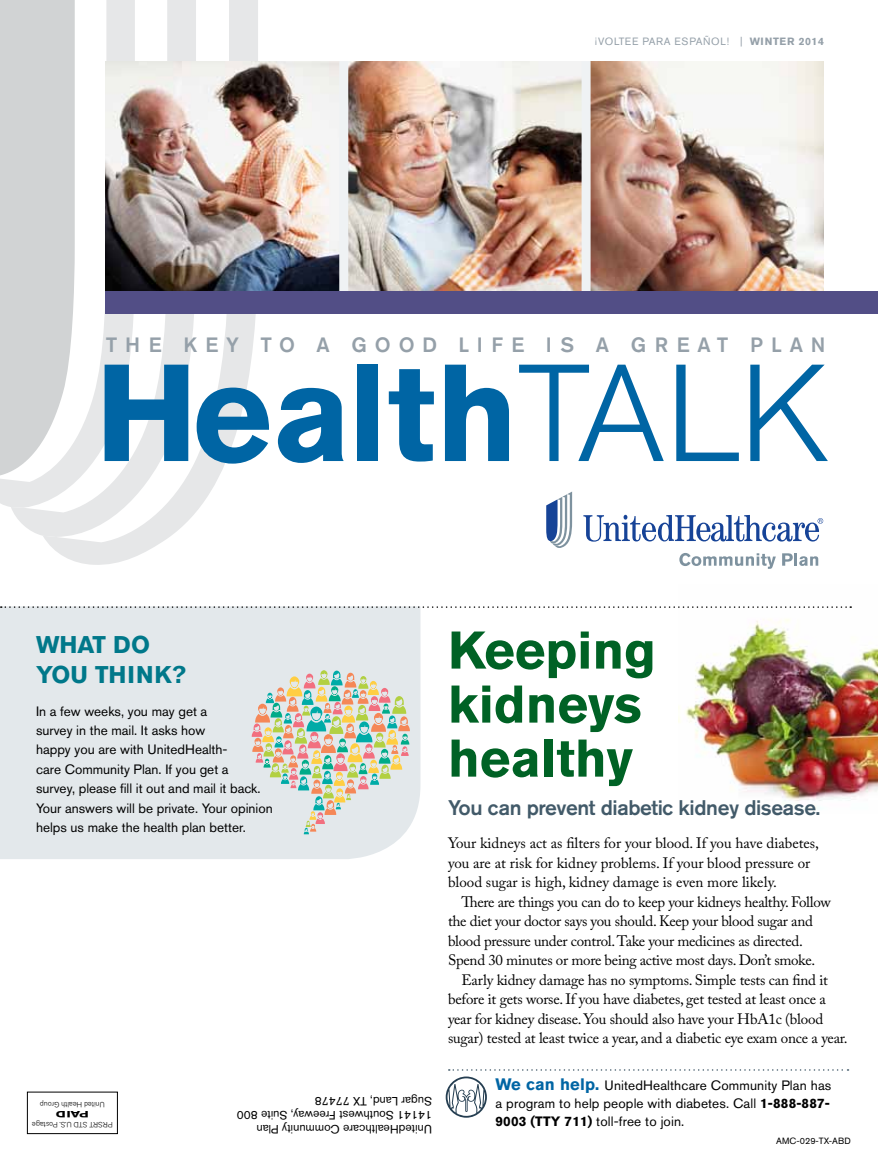
<style>
.page{position:relative;width:878px;height:1161px;background:#fff}
.page>*{position:absolute;margin:0;border:0;box-sizing:border-box;transform-origin:0 0}
.t1{font:700 136.5px "Akzidenz Grotesk BE";color:#0065a4}
.t2{font:700 52.5px/54px "Akzidenz Grotesk BE";color:#006225}
.t3{font:700 24px/30px "Akzidenz Grotesk BE";color:#00788a}
.t4{font:500 21px "Akzidenz Grotesk BE";letter-spacing:-.02em;color:#425a69}
.t5{font:500 20.55px "Akzidenz Grotesk BE";letter-spacing:.39em;color:#95a0a9}
.t6{font:15px/19.5px "Adobe Caslon Pro";letter-spacing:-.015em;color:#000}
.t7{font:13.5px/19.5px "Akzidenz Grotesk BE";color:#000}
.t8{font:12px/14.2px "Akzidenz Grotesk BE";color:#000}
.t9{font:10.5px "Akzidenz Grotesk BE";letter-spacing:.07em;color:#95a0a9}
.t10{font:9px "Akzidenz Grotesk BE";color:#000}
.t11{font:700 9px "Akzidenz Grotesk BE";color:#000;scale:1.5 1}
.t12{font:300 7.5px "Akzidenz Grotesk BE";color:#000}
.s1{font-weight:700}
.s2{font-weight:300}
.s3{font-weight:700;font-size:16.5px;color:#0065a4}
</style>
<div class="page">
<img style="left:678px;top:606px;width:200px;height:203px">
<div style="left:0;top:606px;width:420px;height:253px;background:#e3e8eb"></div>
<svg style="left:252px;top:670px;width:158px;height:164px"></svg>
<svg style="left:1px;top:606px;width:850px;height:2px"></svg>
<svg style="left:448px;top:1069px;width:400px;height:2px"></svg>
<svg style="left:445px;top:1077px;width:42px;height:41px"></svg>
<div style="left:0;top:0;width:11px;height:507px;background:#d1d3d4"></div>
<svg style="left:11px;top:0;width:32px;height:536px;fill:#d1d3d4"></svg>
<svg style="left:43px;top:0;width:215px;height:565px"></svg>
<svg style="left:583px;top:515px;width:240px;height:27px"></svg>
<svg style="left:546px;top:492px;width:26px;height:56px"></svg>
<svg style="left:679px;top:553px;width:96px;height:16px"></svg>
<svg style="left:782px;top:553px;width:36px;height:13px"></svg>
<img style="left:106px;top:61px;width:233px;height:230px">
<img style="left:348px;top:61px;width:233px;height:230px">
<img style="left:590px;top:61px;width:234px;height:230px">
<div style="left:339px;top:61px;width:9px;height:242px;background:#eff2f4"></div>
<div style="left:581px;top:61px;width:9px;height:242px;background:#eff2f4"></div>
<div style="left:106px;top:291px;width:772px;height:23px;background:#524e86"></div>
<div style="left:27px;top:1092px;width:91px;height:42px;border:1px solid #000"></div>
<p class="t9" style="left:594px;top:35px;width:231px">¡Voltee para espaÑol! | <span class="s1">Winter 2014</span></p>
<h3 class="t5" style="left:106px;top:332px;width:619px">The Key t o a good life is a great</h3>
<h3 class="t5" style="left:750px;top:332px;width:77px">plan</h3>
<h1 class="t1" style="left:95px;top:334px;width:736px">Health<span class="s2">TALK</span></h1>
<h3 class="t3" style="left:36px;top:629px;width:152px">What do you think?</h3>
<p class="t7" style="left:36px;top:701px;width:238px">In a few weeks, you may get a<br>survey in the mail. It asks how<br>happy you are with UnitedHealth-<br>care Community Plan. If you get a<br>survey, please fill it out and mail it back.<br>Your answers will be private. Your opinion helps us make the health plan better.</p>
<p class="t12" style="left:105px;top:1109px;width:66px;rotate:-180deg">United Health Group</p>
<p class="t11" style="left:89px;top:1119px;width:12px;rotate:-180deg">PAID</p>
<p class="t12" style="left:113px;top:1128px;width:82px;rotate:-180deg">PRSRT STD U.S. Postage</p>
<p class="t8" style="left:432px;top:1136px;width:197px;rotate:-180deg">UnitedHealthcare Community Plan<br>14141 Southwest Freeway, Suite 800<br>Sugar Land, TX 77478</p>
<h2 class="t2" style="left:448px;top:623px;width:209px">Keeping kidneys healthy</h2>
<h3 class="t4" style="left:448px;top:795px;width:373px">You can prevent diabetic kidney disease.</h3>
<p class="t6" style="left:448px;top:833px;width:372px">Your kidneys act as filters for your blood. If you have diabetes, you are at risk for kidney problems. If your blood pressure or blood sugar is high, kidney damage is even more likely.</p>
<p class="t6" style="left:448px;top:892px;width:384px;text-indent:14px">There are things you can do to keep your kidneys healthy. Follow the diet your doctor says you should. Keep your blood sugar and blood pressure under control. Take your medicines as directed.<br>Spend 30 minutes or more being active most days. Don’t smoke.</p>
<p class="t6" style="left:448px;top:970px;width:401px;text-indent:14px">Early kidney damage has no symptoms. Simple tests can find it before it gets worse. If you have diabetes, get tested at least once a year for kidney disease. You should also have your HbA1c (blood sugar) tested at least twice a year, and a diabetic eye exam once a year.</p>
<p class="t7" style="left:495px;top:1077px;width:337px;line-height:18px;text-align:justify"><span class="s3">We can help.</span> UnitedHealthcare Community Plan has a program to help people with diabetes. Call <span class="s1">1-888-887- 9003 (TTY</span></p>
<p class="t7" style="left:564px;top:1112px;width:121px"><span class="s1">711)</span> toll-free to join.</p>
<p class="t10" style="left:776px;top:1136px;width:76px">AMC-029-TX-ABD</p>
</div>
